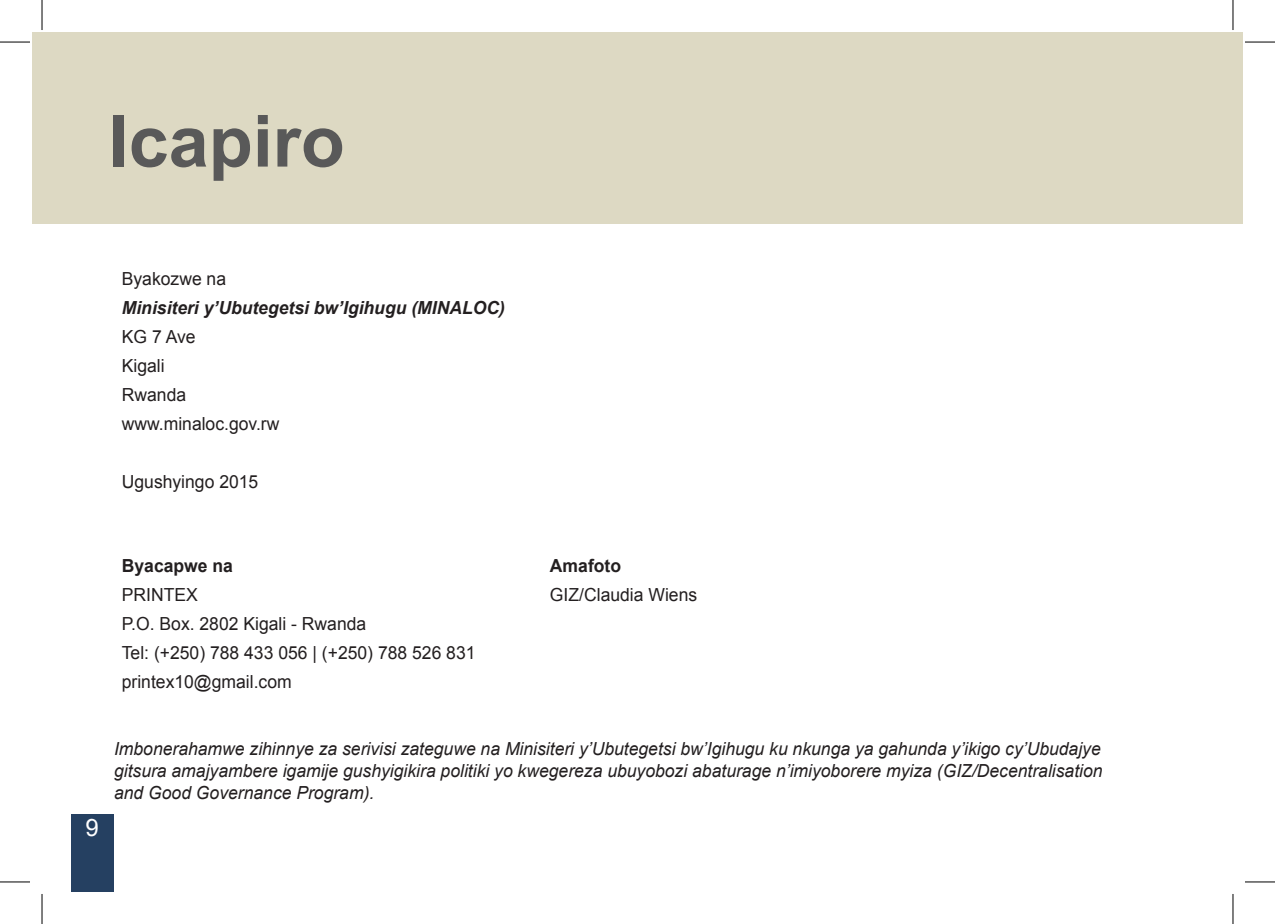
<style>
.page{position:relative;width:1275px;height:924px;background:#fff}
.page>*{position:absolute;margin:0;border:0;box-sizing:border-box;transform-origin:0 0}
.ChapTtl1{font:700 72px "Arial";color:#595959}
.t1{font:24px "Arial";color:#fff}
.t2{font:italic 18px/21.6px "Arial";color:#231f20}
.t3{font:18px "Arial";color:#231f20}
.t4{font:italic 700 18px "Arial";color:#231f20}
.t5{font:700 18px "Arial";color:#231f20}
</style>
<div class="page">
<div style="left:71px;top:813px;width:42px;height:78px;background:#254061"></div>
<div style="left:32px;top:32px;width:1211px;height:191px;background:#ddd9c3"></div>
<hr style="left:0;top:42px;width:30px;height:1px;background:#000">
<hr style="left:1245px;top:42px;width:30px;height:1px;background:#000">
<hr style="left:0;top:881px;width:30px;height:1px;background:#000">
<hr style="left:1245px;top:881px;width:30px;height:1px;background:#000">
<hr style="left:42px;top:0;width:1px;height:30px;background:#000">
<hr style="left:42px;top:893px;width:1px;height:30px;background:#000">
<hr style="left:1232px;top:0;width:1px;height:30px;background:#000">
<hr style="left:1232px;top:893px;width:1px;height:30px;background:#000">
<p class="ChapTtl1" style="left:109px;top:93px;width:238px">Icapiro</p>
<p class="t3" style="left:122px;top:266px;width:106px">Byakozwe na</p>
<p class="t4" style="left:122px;top:295px;width:384px">Minisiteri y’Ubutegetsi bw’Igihugu (MINALOC)</p>
<p class="t3" style="left:122px;top:324px;width:75px">KG 7 Ave</p>
<p class="t3" style="left:122px;top:353px;width:44px">Kigali</p>
<p class="t3" style="left:122px;top:383px;width:66px">Rwanda</p>
<p class="t3" style="left:122px;top:412px;width:159px">www.minaloc.gov.rw</p>
<p class="t3" style="left:122px;top:470px;width:138px">Ugushyingo 2015</p>
<p class="t5" style="left:122px;top:553px;width:113px">Byacapwe na</p>
<p class="t5" style="left:550px;top:553px;width:73px">Amafoto</p>
<p class="t3" style="left:122px;top:582px;width:78px">PRINTEX</p>
<p class="t3" style="left:550px;top:582px;width:149px">GIZ/Claudia Wiens</p>
<p class="t3" style="left:122px;top:611px;width:246px">P.O. Box. 2802 Kigali - Rwanda</p>
<p class="t3" style="left:122px;top:640px;width:355px">Tel: (+250) 788 433 056 | (+250) 788 526 831</p>
<p class="t3" style="left:122px;top:669px;width:171px">printex10@gmail.com</p>
<h2 class="t1" style="left:86px;top:811px;width:15px">9</h2>
<p class="t2" style="left:114px;top:738px;width:990px">Imbonerahamwe zihinnye za serivisi zateguwe na Minisiteri y’Ubutegetsi bw’Igihugu ku nkunga ya gahunda y’ikigo cy’Ubudajye gitsura amajyambere igamije gushyigikira politiki yo kwegereza ubuyobozi abaturage n’imiyoborere myiza (GIZ/Decentralisation</p>
<p class="t2" style="left:114px;top:781px;width:262px">and Good Governance Program).</p>
</div>
